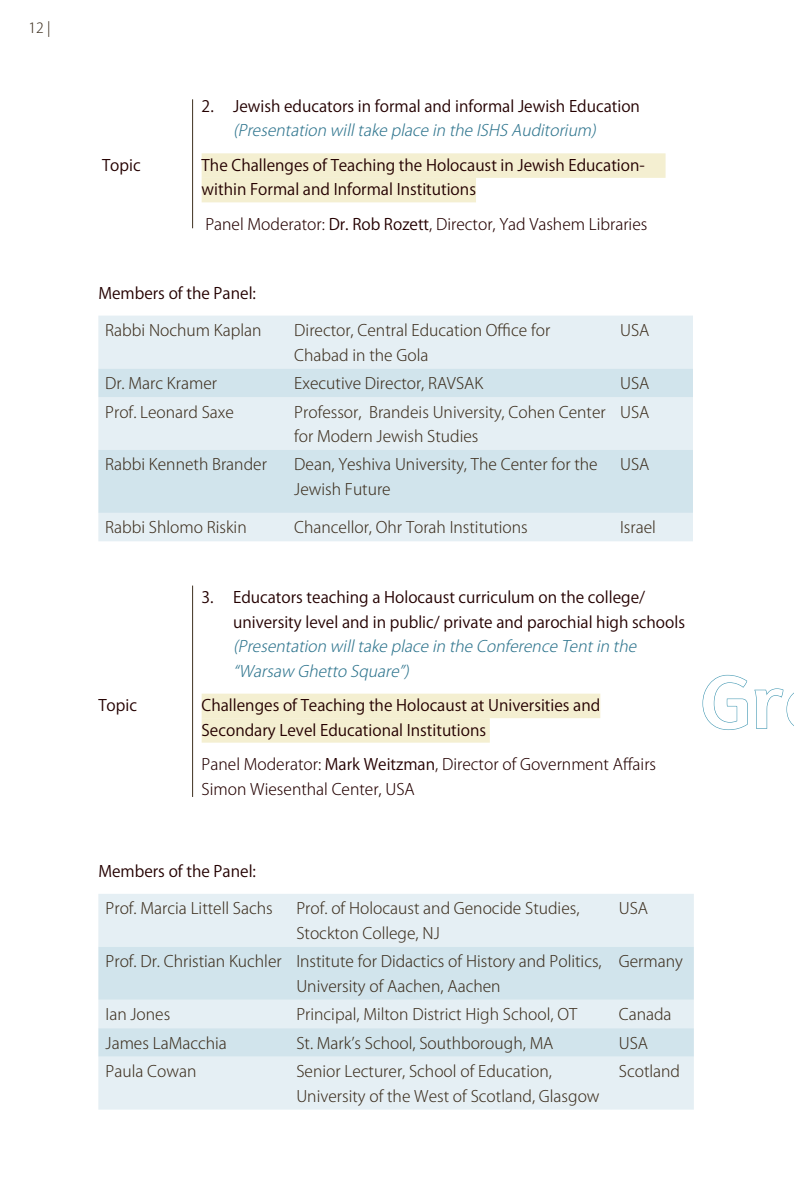
<style>
.page{position:relative;width:794px;height:1191px;background:#fff}
.page>*{position:absolute;margin:0;border:0;box-sizing:border-box;transform-origin:0 0}
.t1{font:700 75.6px "Fb Typograph Eng";color:#fff}
.t2{font:300 15.75px/24.5px "Koz Go Pro";color:#3e3020}
.t3{font:15.75px/24.5px "Koz Go Pro";color:#240000}
.t4{font:300 15.75px/24.5px "Koz Go Pro";color:#240000}
.t5{font:italic 300 15.75px/24.5px "Koz Go Pro";color:#2f758e}
.t6{font:300 14px "Koz Go Pro";color:#3e3020}
.s1{font-weight:400}
</style>
<div class="page">
<div style="left:202px;top:153px;width:463px;height:25px;background:#f4efd1"></div>
<div style="left:202px;top:178px;width:274px;height:24px;background:#f4efd1"></div>
<div style="left:202px;top:693px;width:398px;height:25px;background:#f4efd1"></div>
<div style="left:202px;top:718px;width:288px;height:24px;background:#f4efd1"></div>
<div style="left:98px;top:315px;width:595px;height:226px;background:#e5eff4"></div>
<svg style="left:98px;top:368px;width:595px;height:145px;background:#d8e8ef"></svg>
<div style="left:98px;top:894px;width:596px;height:215px;background:#e5eff4"></div>
<svg style="left:98px;top:946px;width:596px;height:110px;background:#d6e7ee"></svg>
<svg style="left:702px;top:674px;width:92px;height:56px"></svg>
<hr style="left:192px;top:99px;width:1px;height:129px;background:#3e3020">
<hr style="left:192px;top:585px;width:1px;height:212px;background:#3e3020">
<p class="t6" style="left:29px;top:19px;width:24px">12 |</p>
<p class="t3" style="left:202px;top:94px;width:440px">2. Jewish educators in formal and informal Jewish Education</p>
<p class="t5" style="left:233px;top:118px;width:368px">(Presentation willtake place in the ISHS Auditorium)</p>
<p class="t3" style="left:102px;top:153px;width:40px">Topic</p>
<p class="t3" style="left:202px;top:153px;width:445px">The Challenges of Teaching the Holocaust in Jewish Education&shy;within Formal and Informal Institutions</p>
<p class="t4" style="left:205px;top:212px;width:443px">Panel Moderator: <span class="s1">Dr. Rob Rozett</span>, Director, Yad Vashem Libraries</p>
<p class="t3" style="left:98px;top:281px;width:159px">Members of the Panel:</p>
<p class="t2" style="left:105px;top:318px;width:158px">Rabbi Nochum Kaplan</p>
<p class="t2" style="left:294px;top:318px;width:257px">Director, Central Education Office for<br>Chabad in the Gola</p>
<p class="t2" style="left:620px;top:318px;width:31px">USA</p>
<p class="t2" style="left:105px;top:371px;width:113px">Dr. Marc Kramer</p>
<p class="t2" style="left:294px;top:371px;width:191px">Executive Director, RAVSAK</p>
<p class="t2" style="left:620px;top:371px;width:31px">USA</p>
<p class="t2" style="left:105px;top:399px;width:130px">Prof. Leonard Saxe</p>
<p class="t2" style="left:294px;top:399px;width:313px">Professor, Brandeis University, Cohen Center for Modern Jewish Studies</p>
<p class="t2" style="left:620px;top:399px;width:31px">USA</p>
<p class="t2" style="left:105px;top:452px;width:163px">Rabbi Kenneth Brander</p>
<p class="t2" style="left:294px;top:452px;width:305px">Dean, Yeshiva University, The Center for the<br>Jewish Future</p>
<p class="t2" style="left:620px;top:452px;width:31px">USA</p>
<p class="t2" style="left:105px;top:515px;width:143px">Rabbi Shlomo Riskin</p>
<p class="t2" style="left:294px;top:515px;width:235px">Chancellor, Ohr Torah Institutions</p>
<p class="t2" style="left:620px;top:515px;width:37px">Israel</p>
<p class="t3" style="left:233px;top:585px;width:453px;text-indent:-31px">3. Educators teaching a Holocaust curriculum on the college/ university level and in public/ private and parochial high schools</p>
<p class="t5" style="left:233px;top:634px;width:408px">(Presentation willtake place in the Conference Tentin the “Warsaw Ghetto Square”)</p>
<p class="t3" style="left:98px;top:693px;width:40px">Topic</p>
<p class="t3" style="left:202px;top:693px;width:400px">Challenges of Teaching the Holocaust at Universities and<br>Secondary Level Educational Institutions</p>
<p class="t4" style="left:202px;top:752px;width:456px">Panel Moderator: <span class="s1">Mark Weitzman</span>, Director of Government Affairs<br>Simon Wiesenthal Center, USA</p>
<h1 class="t1" style="left:700px;top:651px;width:85px">Gr</h1>
<p class="t3" style="left:98px;top:859px;width:159px">Members of the Panel:</p>
<p class="t2" style="left:106px;top:896px;width:169px">Prof. Marcia Littell Sachs</p>
<p class="t2" style="left:296px;top:896px;width:285px">Prof. of Holocaust and Genocide Studies,<br>Stockton College, NJ</p>
<p class="t2" style="left:619px;top:896px;width:31px">USA</p>
<p class="t2" style="left:296px;top:949px;width:307px;text-indent:-191px">Prof. Dr. Christian Kuchler Institute for Didactics of History and Politics,<br>University of Aachen, Aachen</p>
<p class="t2" style="left:619px;top:949px;width:66px">Germany</p>
<p class="t2" style="left:106px;top:1002px;width:66px">Ian Jones</p>
<p class="t2" style="left:296px;top:1002px;width:282px">Principal, Milton District High School, OT</p>
<p class="t2" style="left:619px;top:1002px;width:54px">Canada</p>
<p class="t2" style="left:106px;top:1030px;width:123px">James LaMacchia</p>
<p class="t2" style="left:296px;top:1030px;width:259px">St. Mark’s School, Southborough, MA</p>
<p class="t2" style="left:619px;top:1030px;width:31px">USA</p>
<p class="t2" style="left:106px;top:1059px;width:92px">Paula Cowan</p>
<p class="t2" style="left:296px;top:1059px;width:305px">Senior Lecturer, School of Education,<br>University of the West of Scotland, Glasgow</p>
<p class="t2" style="left:619px;top:1059px;width:63px">Scotland</p>
</div>
